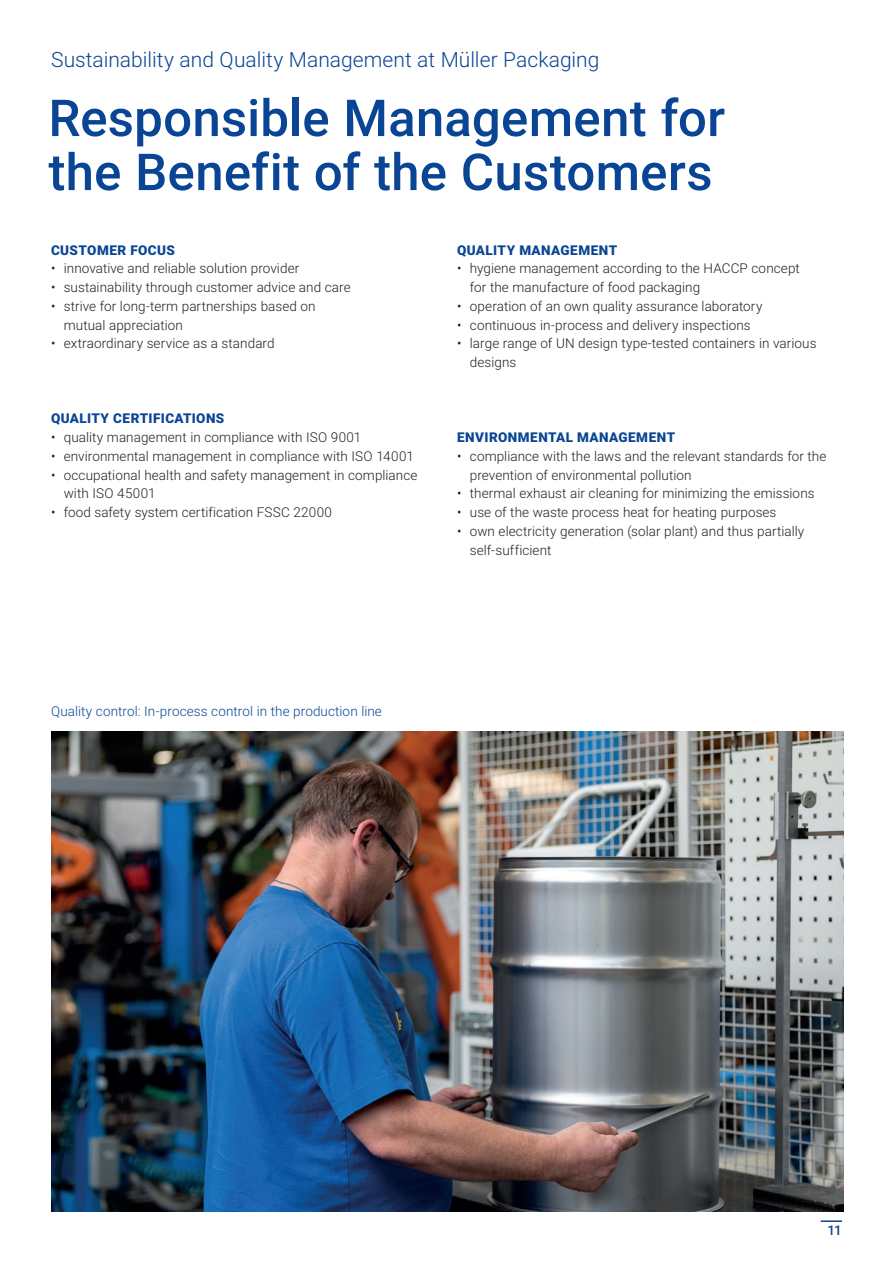
<style>
.page{position:relative;width:893px;height:1263px;background:#fff}
.page>*{position:absolute;margin:0;border:0;box-sizing:border-box;transform-origin:0 0}
.t1{font:500 51px/54px "Roboto";letter-spacing:.005em;color:#094594}
.t2{font:300 21px "Roboto";color:#094594}
.t3{font:300 13.5px/18.8px "Roboto";letter-spacing:.005em;color:#231f20}
.t4{font:900 13.5px "Roboto";letter-spacing:.03em;color:#094594}
.t5{font:300 13.5px "Roboto";letter-spacing:.005em;color:#094594}
.t6{font:500 13.5px "Roboto";color:#094594}
</style>
<div class="page">
<hr style="left:821px;top:1220px;width:21px;height:2px;background:#094594">
<img style="left:51px;top:731px;width:792px;height:481px">
<h2 class="t2" style="left:51px;top:45px;width:550px">Sustainability and Quality Management at Müller Packaging</h2>
<h1 class="t1" style="left:48px;top:89px;width:678px">Responsible Management for the Benefit of the Customers</h1>
<p class="t4" style="left:51px;top:240px;width:125px">CUSTOMER FOCUS</p>
<p class="t3" style="left:51px;top:259px;width:250px">• innovative and reliable solution provider</p>
<p class="t3" style="left:51px;top:277px;width:301px">• sustainability through customer advice and care</p>
<p class="t3" style="left:64px;top:296px;width:253px;text-indent:-13px">• strive for long-term partnerships based on mutual appreciation</p>
<p class="t3" style="left:51px;top:334px;width:225px">• extraordinary service as a standard</p>
<p class="t4" style="left:51px;top:409px;width:175px">QUALITY CERTIFICATIONS</p>
<p class="t3" style="left:51px;top:427px;width:312px">• quality management in compliance with ISO 9001</p>
<p class="t3" style="left:51px;top:446px;width:364px">• environmental management in compliance with ISO 14001</p>
<p class="t3" style="left:64px;top:465px;width:355px;text-indent:-13px">• occupational health and safety management in compliance with ISO 45001</p>
<p class="t3" style="left:51px;top:502px;width:283px">• food safety system certification FSSC 22000</p>
<p class="t4" style="left:457px;top:240px;width:162px">QUALITY MANAGEMENT</p>
<p class="t3" style="left:470px;top:259px;width:331px;text-indent:-13px">• hygiene management according to the HACCP concept for the manufacture of food packaging</p>
<p class="t3" style="left:457px;top:296px;width:307px">• operation of an own quality assurance laboratory</p>
<p class="t3" style="left:457px;top:315px;width:295px">• continuous in-process and delivery inspections</p>
<p class="t3" style="left:470px;top:334px;width:348px;text-indent:-13px">• large range of UN design type-tested containers in various designs</p>
<p class="t4" style="left:457px;top:428px;width:220px">ENVIRONMENTAL MANAGEMENT</p>
<p class="t3" style="left:470px;top:446px;width:358px;text-indent:-13px">• compliance with the laws and the relevant standards for the prevention of environmental pollution</p>
<p class="t3" style="left:457px;top:484px;width:359px">• thermal exhaust air cleaning for minimizing the emissions</p>
<p class="t3" style="left:457px;top:502px;width:321px">• use of the waste process heat for heating purposes</p>
<p class="t3" style="left:470px;top:521px;width:336px;text-indent:-13px">• own electricity generation (solar plant) and thus partially self-sufficient</p>
<p class="t5" style="left:51px;top:702px;width:332px">Quality control: In-process control in the production line</p>
<p class="t6" style="left:827px;top:1220px;width:16px">11</p>
</div>
